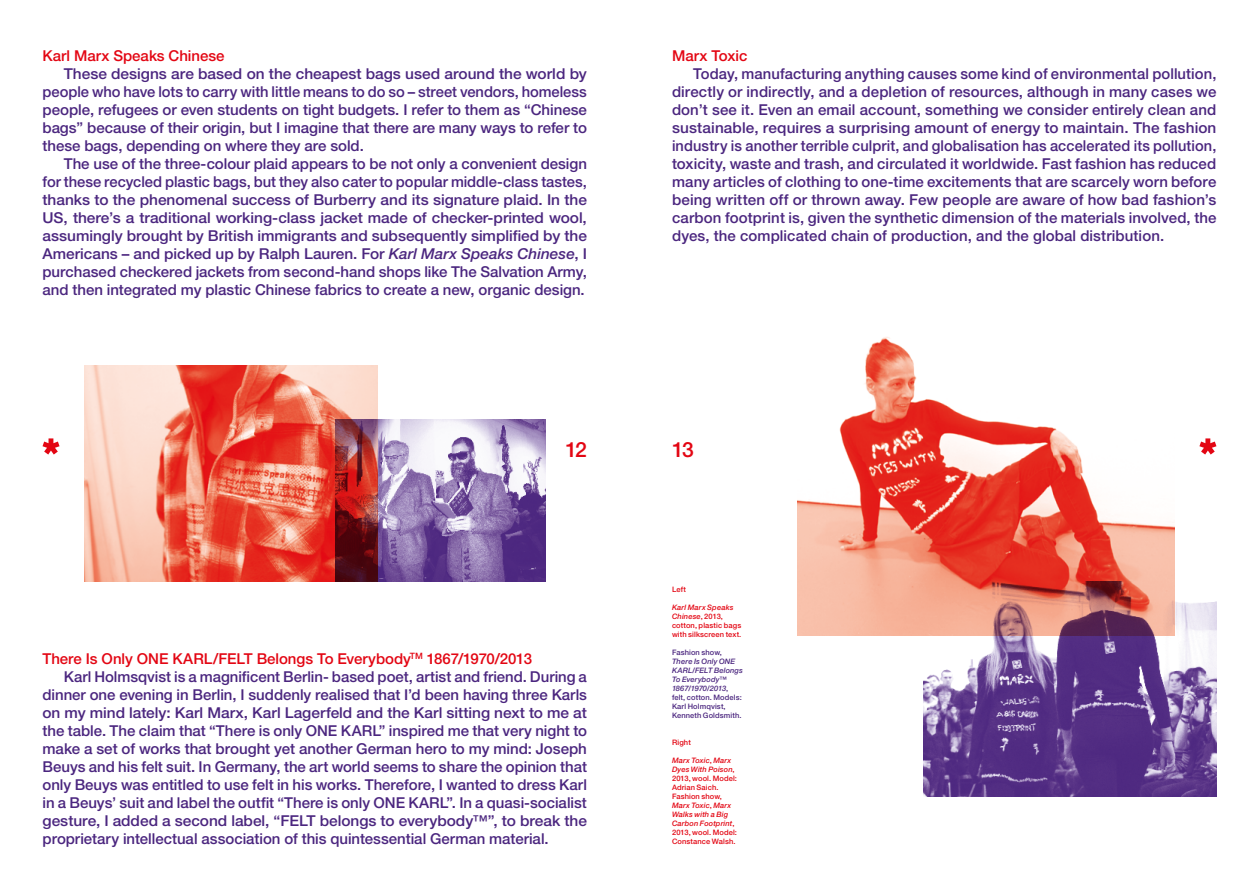
<style>
.page{position:relative;width:1259px;height:893px;background:#fff}
.page>*{position:absolute;margin:0;border:0;box-sizing:border-box;transform-origin:0 0}
.t1{font:500 21px "Helvetica Neue LT Std";color:#e30613}
.Red_Body{font:500 15px/18px "Helvetica Neue LT Std";color:#4b267f;text-align:justify}
.Red_Body-2{font:500 15px "Helvetica Neue LT Std";color:#e30613}
.Red_Body-3{font:500 7.5px/9px "Helvetica Neue LT Std";letter-spacing:.015em;color:#e30613}
.Red_Body-4{font:500 7.5px/9px "Helvetica Neue LT Std";letter-spacing:.015em;color:#4b267f}
.s1{font-style:italic}
</style>
<div class="page">
<img style="left:797px;top:337px;width:377px;height:298px">
<img style="left:377px;top:420px;width:168px;height:161px">
<img style="left:84px;top:366px;width:293px;height:215px">
<img style="left:923px;top:581px;width:293px;height:216px">
<svg style="left:43px;top:438px;width:17px;height:17px"></svg>
<svg style="left:1199px;top:438px;width:17px;height:17px"></svg>
<p class="Red_Body-2" style="left:43px;top:46px;width:183px">Karl Marx Speaks Chinese</p>
<p class="Red_Body" style="left:43px;top:64px;width:546px;text-indent:21px">These designs are based on the cheapest bags used around the world by people who have lots to carry with little means to do so – street vendors, homeless people, refugees or even students on tight budgets. I refer to them as “Chinese bags” because of their origin, but I imagine that there are many ways to refer to these bags, depending on where they are sold.</p>
<p class="Red_Body" style="left:43px;top:154px;width:546px;text-indent:21px">The use of the three-colour plaid appears to be not only a convenient design for these recycled plastic bags, but they also cater to popular middle-class tastes, thanks to the phenomenal success of Burberry and its signature plaid. In the US, there’s a traditional working-class jacket made of checker-printed wool, assumingly brought by British immigrants and subsequently simplified by the Americans – and picked up by Ralph Lauren. For <span class="s1">Karl Marx Speaks Chinese</span>, I purchased checkered jackets from second-hand shops like The Salvation Army, and then integrated my plastic Chinese fabrics to create a new, organic design.</p>
<p class="Red_Body-2" style="left:672px;top:46px;width:77px">Marx Toxic</p>
<p class="Red_Body" style="left:672px;top:64px;width:546px;text-indent:21px">Today, manufacturing anything causes some kind of environmental pollution, directly or indirectly, and a depletion of resources, although in many cases we don’t see it. Even an email account, something we consider entirely clean and sustainable, requires a surprising amount of energy to maintain. The fashion industry is another terrible culprit, and globalisation has accelerated its pollution, toxicity, waste and trash, and circulated it worldwide. Fast fashion has reduced many articles of clothing to one-time excitements that are scarcely worn before being written off or thrown away. Few people are aware of how bad fashion’s carbon footprint is, given the synthetic dimension of the materials involved, the dyes, the complicated chain of production, and the global distribution.</p>
<h1 class="t1" style="left:565px;top:437px;width:23px">12</h1>
<h1 class="t1" style="left:672px;top:437px;width:23px">13</h1>
<p class="Red_Body-2" style="left:43px;top:649px;width:491px">There Is Only ONE KARL/FELT Belongs To Everybody<sup>TM</sup> 1867/1970/2013</p>
<p class="Red_Body" style="left:43px;top:667px;width:546px;text-indent:21px">Karl Holmsqvist is a magnificent Berlin- based poet, artist and friend. During a dinner one evening in Berlin, I suddenly realised that I’d been having three Karls on my mind lately: Karl Marx, Karl Lagerfeld and the Karl sitting next to me at the table. The claim that “There is only ONE KARL” inspired me that very night to make a set of works that brought yet another German hero to my mind: Joseph Beuys and his felt suit. In Germany, the art world seems to share the opinion that only Beuys was entitled to use felt in his works. Therefore, I wanted to dress Karl in a Beuys’ suit and label the outfit “There is only ONE KARL”. In a quasi-socialist gesture, I added a second label, “FELT belongs to everybody™”, to break the proprietary intellectual association of this quintessential German material.</p>
<p class="Red_Body-3" style="left:672px;top:584px;width:15px">Left</p>
<p class="Red_Body-3" style="left:672px;top:602px;width:71px"><span class="s1">Karl Marx Speaks<br>Chinese</span>, 2013, cotton, plastic bags with silkscreen text.</p>
<p class="Red_Body-4" style="left:672px;top:647px;width:72px">Fashion show,<br><span class="s1">There Is Only ONE<br>KARL/FELT Belongs<br>To Everybody™<br>1867/1970/2013</span>, felt, cotton. Models:<br>Karl Holmqvist,<br>Kenneth Goldsmith.</p>
<p class="Red_Body-3" style="left:672px;top:737px;width:20px">Right</p>
<p class="Red_Body-3" style="left:672px;top:755px;width:66px"><span class="s1">Marx Toxic</span>, <span class="s1">Marx<br>Dyes With Poison</span>,<br>2013, wool. Model:<br>Adrian Saich.</p>
<p class="Red_Body-3" style="left:672px;top:791px;width:66px">Fashion show,<br><span class="s1">Marx Toxic</span>, <span class="s1">Marx<br>Walks with a Big<br>Carbon Footprint</span>,<br>2013, wool. Model:<br>Constance Walsh.</p>
</div>
